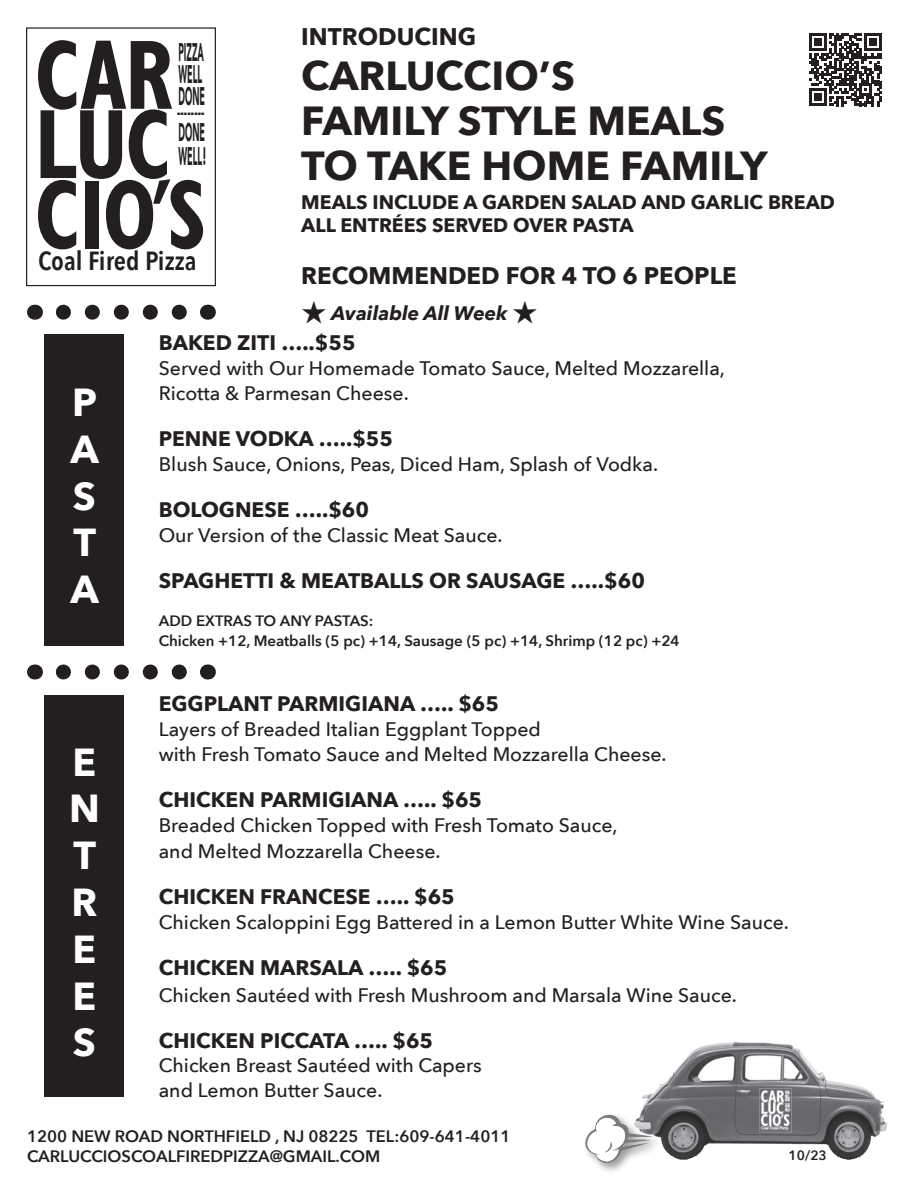
<style>
.page{position:relative;width:918px;height:1188px;background:#fff}
.page>*{position:absolute;margin:0;border:0;box-sizing:border-box;transform-origin:0 0}
.t1{font:700 40.5px/45px "Avenir Next";color:#231f20}
.t2{font:700 39px/46.8px "Avenir Next";color:#fff;text-align:justify}
.t3{font:600 26.25px "Avenir Next Condensed";color:#231f20;scale:1.04 1}
.t4{font:900 25.5px/21.9px "Avenir";color:#231f20;text-align:justify;scale:.34 1}
.t5{font:700 24px "Avenir Next";color:#231f20}
.t6{font:700 21px "Avenir Next";color:#231f20}
.t7{font:500 19.5px/24.8px "Avenir Next";color:#231f20}
.t8{font:700 19.5px/23.4px "Avenir Next";color:#231f20}
.t9{font:italic 700 19.5px "Avenir Next";color:#231f20}
.t10{font:700 16.95px "Helvetica";color:#231f20}
.t11{font:600 16.5px/19.8px "Avenir Next";color:#231f20}
.t12{font:600 15px/19.4px "Avenir Next";color:#231f20}
.t13{font:600 13.5px "Avenir Next";color:#231f20}
</style>
<div class="page">
<div style="left:583px;top:1112px;width:79px;height:62px;background:#231f20;opacity:.75"></div>
<svg style="left:584px;top:1114px;width:47px;height:51px"></svg>
<svg style="left:38px;top:40px;width:165px;height:209px"></svg>
<div style="left:26px;top:27px;width:190px;height:259px;border:1px solid #231f20"></div>
<div style="left:45px;top:334px;width:79px;height:312px;background:#231f20"></div>
<div style="left:45px;top:696px;width:79px;height:401px;background:#231f20"></div>
<svg style="left:63px;top:305px;width:124px;height:15px"></svg>
<svg style="left:34px;top:305px;width:1px;height:15px"></svg>
<svg style="left:207px;top:305px;width:1px;height:15px"></svg>
<svg style="left:63px;top:664px;width:124px;height:16px"></svg>
<svg style="left:34px;top:664px;width:1px;height:16px"></svg>
<svg style="left:207px;top:664px;width:1px;height:16px"></svg>
<img style="left:631px;top:1042px;width:257px;height:132px">
<svg style="left:809px;top:33px;width:73px;height:73px"></svg>
<p class="t5" style="left:301px;top:16px;width:176px">INTRODUCING</p>
<h1 class="t1" style="left:301px;top:53px;width:468px">CARLUCCIO’S<br>FAMILY STYLE MEALS<br>TO TAKE HOME FAMILY</h1>
<p class="t8" style="left:301px;top:190px;width:535px">MEALS INCLUDE A GARDEN SALAD AND GARLIC BREAD<br>ALL ENTRÉES SERVED OVER PASTA</p>
<p class="t5" style="left:301px;top:254px;width:437px">RECOMMENDED FOR 4 TO 6 PEOPLE</p>
<p class="t9" style="left:301px;top:296px;width:238px">★ Available All Week ★</p>
<p class="t6" style="left:159px;top:325px;width:198px">BAKED ZITI …..$55</p>
<p class="t7" style="left:159px;top:355px;width:568px">Served with Our Homemade Tomato Sauce, Melted Mozzarella,<br>Ricotta &amp; Parmesan Cheese.</p>
<p class="t6" style="left:159px;top:421px;width:236px">PENNE VODKA …..$55</p>
<p class="t7" style="left:159px;top:451px;width:501px">Blush Sauce, Onions, Peas, Diced Ham, Splash of Vodka.</p>
<p class="t6" style="left:159px;top:491px;width:212px">BOLOGNESE …..$60</p>
<p class="t7" style="left:159px;top:522px;width:345px">Our Version of the Classic Meat Sauce.</p>
<p class="t6" style="left:159px;top:562px;width:488px">SPAGHETTI &amp; MEATBALLS OR SAUSAGE …..$60</p>
<p class="t12" style="left:159px;top:611px;width:523px">ADD EXTRAS TO ANY PASTAS:<br>Chicken +12, Meatballs (5 pc) +14, Sausage (5 pc) +14, Shrimp (12 pc) +24</p>
<h3 class="t4" style="left:178px;top:41px;width:80px">PIZZA WELL DONE</h3>
<h3 class="t4" style="left:178px;top:120px;width:85px;line-height:23.1px">DONE<br>WELL!</h3>
<p class="t10" style="left:176px;top:96px;width:30px">........</p>
<h3 class="t3" style="left:38px;top:238px;width:154px">Coal Fired Pizza</h3>
<h2 class="t2" style="left:71px;top:378px;width:30px">P A S T A</h2>
<h2 class="t2" style="left:69px;top:738px;width:32px">E N T R E E S</h2>
<p class="t6" style="left:159px;top:686px;width:342px">EGGPLANT PARMIGIANA ….. $65</p>
<p class="t7" style="left:159px;top:716px;width:509px">Layers of Breaded Italian Eggplant Topped<br>with Fresh Tomato Sauce and Melted Mozzarella Cheese.</p>
<p class="t6" style="left:159px;top:781px;width:325px">CHICKEN PARMIGIANA ….. $65</p>
<p class="t7" style="left:159px;top:811px;width:460px;line-height:26.5px">Breaded Chicken Topped with Fresh Tomato Sauce, and Melted Mozzarella Cheese.</p>
<p class="t6" style="left:159px;top:879px;width:298px">CHICKEN FRANCESE ….. $65</p>
<p class="t7" style="left:159px;top:909px;width:632px">Chicken Scaloppini Egg Battered in a Lemon Butter White Wine Sauce.</p>
<p class="t6" style="left:159px;top:950px;width:290px">CHICKEN MARSALA ….. $65</p>
<p class="t7" style="left:159px;top:982px;width:580px">Chicken Sautéed with Fresh Mushroom and Marsala Wine Sauce.</p>
<p class="t6" style="left:159px;top:1022px;width:276px">CHICKEN PICCATA ….. $65</p>
<p class="t7" style="left:159px;top:1053px;width:325px">Chicken Breast Sautéed with Capers and Lemon Butter Sauce.</p>
<p class="t11" style="left:27px;top:1126px;width:485px">1200 NEW ROAD NORTHFIELD , NJ 08225 TEL:609-641-4011<br>CARLUCCIOSCOALFIREDPIZZA@GMAIL.COM</p>
<p class="t13" style="left:789px;top:1144px;width:40px">10/23</p>
</div>
